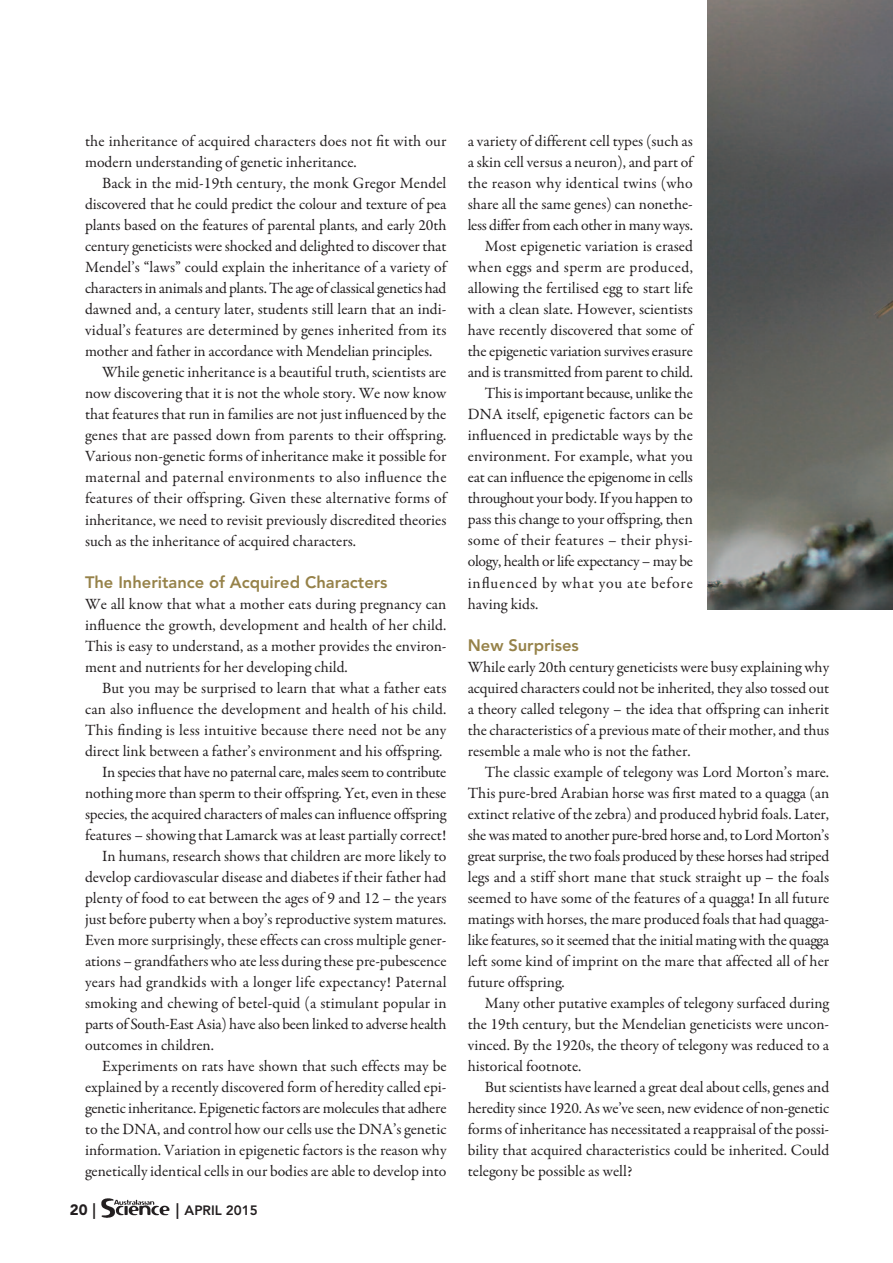
<style>
.page{position:relative;width:893px;height:1263px;background:#fff}
.page>*{position:absolute;margin:0;border:0;box-sizing:border-box;transform-origin:0 0}
.t1{font:800 16.5px "Avenir LT Std";color:#968249}
.t2{font:15.75px/21px "Garamond Premr Pro";color:#231f20;text-align:justify}
.t3{font:15.75px "Garamond Premr Pro";letter-spacing:-.02em;color:#231f20}
.t4{font:15.75px "Garamond Premr Pro";letter-spacing:.025em;color:#231f20}
.t5{font:15.75px "Garamond Premr Pro";letter-spacing:.02em;color:#231f20}
.t6{font:15.75px "Garamond Premr Pro";letter-spacing:.03em;color:#231f20}
.t7{font:15.75px "Garamond Premr Pro";letter-spacing:.055em;color:#231f20}
.t8{font:900 15px "Avenir LT Std";color:#231f20}
.t9{font:800 13.5px "Avenir LT Std";color:#231f20}
.s1{font-weight:800;font-size:15.75px}
.s2{font-size:15.75px}
</style>
<div class="page">
<img style="left:102px;top:1198px;width:68px;height:20px">
<img style="left:708px;top:0;width:185px;height:609px">
<p class="t2" style="left:85px;top:132px;width:363px">the inheritance of acquired characters does not fit with our modern understanding of genetic inheritance.</p>
<p class="t2" style="left:102px;top:174px;width:346px">Back in the mid-19th century, the monk Gregor Mendel</p>
<p class="t2" style="left:85px;top:195px;width:363px">discovered that he could predict the colour and texture of pea</p>
<p class="t2" style="left:85px;top:216px;width:363px">plants based on the features of parental plants, and early 20th</p>
<p class="t2" style="left:85px;top:237px;width:363px">century geneticists were shocked and delighted to discover that</p>
<p class="t2" style="left:85px;top:258px;width:363px">Mendel’s “laws” could explain the inheritance of a variety of</p>
<p class="t2" style="left:85px;top:279px;width:363px">characters in animals and plants. The age ofclassical genetics had</p>
<p class="t2" style="left:85px;top:300px;width:363px">dawned and, a century later, students still learn that an indi-</p>
<p class="t2" style="left:85px;top:321px;width:363px">vidual’s features are determined by genes inherited from its</p>
<p class="t2" style="left:85px;top:342px;width:349px">mother and father in accordance with Mendelian principles.</p>
<p class="t2" style="left:102px;top:363px;width:346px">While genetic inheritance is a beautiful truth, scientists are</p>
<p class="t2" style="left:85px;top:384px;width:363px">now discovering that it is not the whole story. We now know</p>
<p class="t2" style="left:85px;top:405px;width:363px">that features that run in families are not just influenced by the</p>
<p class="t2" style="left:85px;top:426px;width:363px">genes that are passed down from parents to their offspring.</p>
<p class="t2" style="left:85px;top:447px;width:363px">Various non-genetic forms of inheritance make it possible for</p>
<p class="t4" style="left:85px;top:471px;width:363px">maternal and paternal environments to also influence the</p>
<p class="t2" style="left:85px;top:489px;width:363px">features of their offspring. Given these alternative forms of</p>
<p class="t2" style="left:85px;top:510px;width:363px">inheritance, we need to revisit previously discredited theories</p>
<p class="t2" style="left:85px;top:531px;width:272px">such as the inheritance of acquired characters.</p>
<p class="t1" style="left:85px;top:575px;width:304px">The Inheritance of Acquired Characters</p>
<p class="t2" style="left:85px;top:594px;width:363px">We all know that what a mother eats during pregnancy can influence the growth, development and health of her child.<br>This is easy to understand, as a mother provides the environ&shy;ment and nutrients for her developing child.</p>
<p class="t2" style="left:102px;top:678px;width:346px">But you may be surprised to learn that what a father eats</p>
<p class="t2" style="left:85px;top:699px;width:363px">can also influence the development and health of his child.</p>
<p class="t2" style="left:85px;top:720px;width:363px">This finding is less intuitive because there need not be any</p>
<p class="t2" style="left:85px;top:741px;width:359px">direct link between a father’s environment and his offspring.</p>
<p class="t3" style="left:102px;top:765px;width:346px">In species that have no paternal care, males seem to contribute</p>
<p class="t2" style="left:85px;top:783px;width:363px">nothing more than sperm to their offspring. Yet, even in these</p>
<p class="t2" style="left:85px;top:804px;width:363px">species, the acquired characters of males can influence offspring</p>
<p class="t2" style="left:85px;top:825px;width:363px">features – showing that Lamarck was at least partially correct!</p>
<p class="t2" style="left:102px;top:846px;width:346px">In humans, research shows that children are more likely to</p>
<p class="t2" style="left:85px;top:867px;width:363px">develop cardiovascular disease and diabetes if their father had</p>
<p class="t2" style="left:85px;top:888px;width:363px">plenty of food to eat between the ages of 9 and 12 – the years</p>
<p class="t2" style="left:85px;top:909px;width:363px">just before puberty when a boy’s reproductive system matures.</p>
<p class="t2" style="left:85px;top:930px;width:363px">Even more surprisingly, these effects can cross multiple gener-</p>
<p class="t2" style="left:85px;top:951px;width:363px">ations – grandfathers who ate less during these pre-pubescence</p>
<p class="t2" style="left:85px;top:972px;width:363px">years had grandkids with a longer life expectancy! Paternal</p>
<p class="t2" style="left:85px;top:993px;width:363px">smoking and chewing of betel-quid (a stimulant popular in</p>
<p class="t2" style="left:85px;top:1014px;width:363px">parts of South-East Asia) have also been linked to adverse health</p>
<p class="t2" style="left:85px;top:1035px;width:130px">outcomes in children.</p>
<p class="t2" style="left:102px;top:1056px;width:346px">Experiments on rats have shown that such effects may be</p>
<p class="t2" style="left:85px;top:1077px;width:363px">explained by a recently discovered form of heredity called epi-</p>
<p class="t2" style="left:85px;top:1098px;width:363px">genetic inheritance. Epigenetic factors are molecules that adhere</p>
<p class="t2" style="left:85px;top:1119px;width:363px">to the DNA, and control how our cells use the DNA’s genetic</p>
<p class="t2" style="left:85px;top:1140px;width:363px">information. Variation in epigenetic factors is the reason why</p>
<p class="t2" style="left:85px;top:1161px;width:363px">genetically identical cells in our bodies are able to develop into</p>
<p class="t8" style="left:70px;top:1203px;width:28px">20 <span class="s1">|</span></p>
<p class="t9" style="left:176px;top:1205px;width:84px"><span class="s2">|</span> APRIL 2015</p>
<p class="t2" style="left:468px;top:132px;width:227px">a variety of different cell types (such as</p>
<p class="t2" style="left:468px;top:153px;width:227px">a skin cell versus a neuron), and part of</p>
<p class="t2" style="left:468px;top:174px;width:227px">the reason why identical twins (who</p>
<p class="t2" style="left:468px;top:195px;width:227px">share all the same genes) can nonethe-</p>
<p class="t3" style="left:468px;top:219px;width:227px">less differ from each other in many ways.</p>
<p class="t2" style="left:485px;top:237px;width:210px">Most epigenetic variation is erased</p>
<p class="t6" style="left:468px;top:261px;width:227px">when eggs and sperm are produced,</p>
<p class="t2" style="left:468px;top:279px;width:227px">allowing the fertilised egg to start life</p>
<p class="t2" style="left:468px;top:300px;width:227px">with a clean slate. However, scientists</p>
<p class="t2" style="left:468px;top:321px;width:227px">have recently discovered that some of</p>
<p class="t2" style="left:468px;top:342px;width:227px">the epigenetic variation survives erasure</p>
<p class="t2" style="left:468px;top:363px;width:227px">and is transmitted from parent to child.</p>
<p class="t3" style="left:485px;top:387px;width:210px">This is important because, unlike the</p>
<p class="t2" style="left:468px;top:405px;width:227px">DNA itself, epigenetic factors can be</p>
<p class="t2" style="left:468px;top:426px;width:227px">influenced in predictable ways by the</p>
<p class="t2" style="left:468px;top:447px;width:227px">environment. For example, what you</p>
<p class="t2" style="left:468px;top:468px;width:227px">eat can influence the epigenome in cells</p>
<p class="t3" style="left:468px;top:492px;width:227px">throughout your body. If you happen to</p>
<p class="t2" style="left:468px;top:510px;width:227px">pass this change to your offspring, then</p>
<p class="t5" style="left:468px;top:534px;width:227px">some of their features – their physi-</p>
<p class="t3" style="left:468px;top:555px;width:227px">ology, health or life expectancy – may be</p>
<p class="t7" style="left:468px;top:576px;width:227px">influenced by what you ate before</p>
<p class="t2" style="left:468px;top:594px;width:72px">having kids.</p>
<p class="t1" style="left:468px;top:638px;width:113px">New Surprises</p>
<p class="t2" style="left:468px;top:657px;width:363px">While early 20th century geneticists were busy explaining why acquired characters could not be inherited, they also tossed out a theory called telegony – the idea that offspring can inherit the characteristics of a previous mate of their mother, and thus resemble a male who is not the father.</p>
<p class="t2" style="left:468px;top:762px;width:363px;text-indent:17px">The classic example of telegony was Lord Morton’s mare.<br>This pure-bred Arabian horse was first mated to a quagga (an extinct relative of the zebra) and produced hybrid foals. Later, she was mated to another pure-bred horse and, to Lord Morton’s great surprise, the two foals produced by these horses had striped legs and a stiff short mane that stuck straight up – the foals seemed to have some of the features of a quagga! In all future matings with horses, the mare produced foals that had quagga&shy;like features, so it seemed that the initial mating with the quagga left some kind of imprint on the mare that affected all of her future offspring.</p>
<p class="t2" style="left:468px;top:993px;width:363px;text-indent:17px">Many other putative examples of telegony surfaced during the 19th century, but the Mendelian geneticists were uncon&shy;vinced. By the 1920s, the theory of telegony was reduced to a historical footnote.</p>
<p class="t2" style="left:468px;top:1077px;width:363px;text-indent:17px">But scientists have learned a great deal about cells, genes and heredity since 1920. As we’ve seen, new evidence of non-genetic forms of inheritance has necessitated a reappraisal of the possi&shy;bility that acquired characteristics could be inherited. Could telegony be possible as well?</p>
</div>
